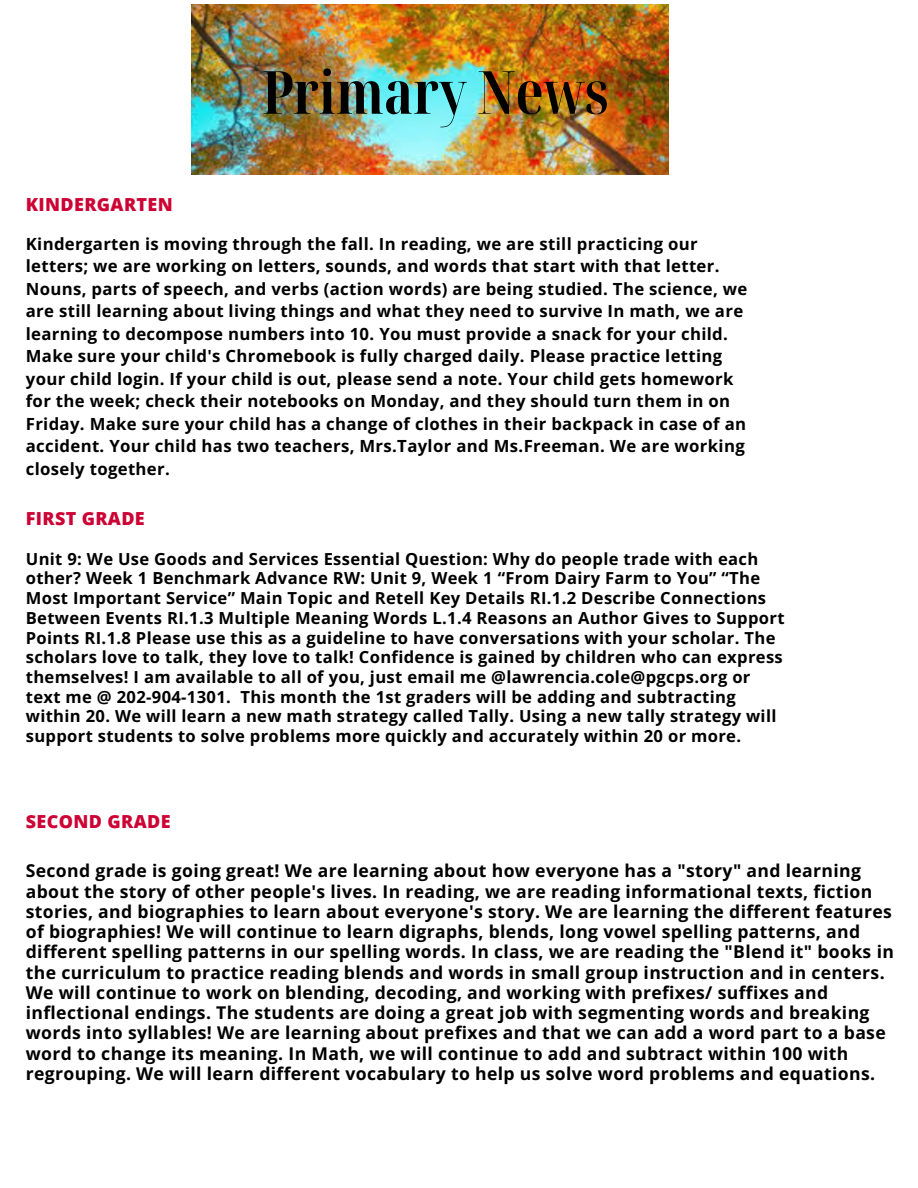
<style>
.page{position:relative;width:918px;height:1188px;background:#fff}
.page>*{position:absolute;margin:0;border:0;box-sizing:border-box;transform-origin:0 0}
.t1{font:700 extra-condensed 59.4px "Noto Serif Display";color:#000}
.t2{font:800 18px "Open Sans";letter-spacing:.02em;color:#cc0334}
.t3{font:700 17.55px/20.2px "Open Sans";letter-spacing:.02em;color:#000}
.t4{font:700 16.8px/22.5px "Open Sans";letter-spacing:.02em;color:#000}
.t5{font:700 16.65px/19.6px "Open Sans";letter-spacing:.02em;color:#000}
</style>
<div class="page">
<img style="left:191px;top:4px;width:477px;height:170px">
<p class="t2" style="left:26px;top:192px;width:148px">KINDERGARTEN</p>
<p class="t1" style="left:262px;top:50px;width:348px">Primary News</p>
<p class="t4" style="left:26px;top:232px;width:723px">Kindergarten is moving through the fall. In reading, we are still practicing our letters; we are working on letters, sounds, and words that start with that letter.<br>Nouns, parts of speech, and verbs (action words) are being studied. The science, we are still learning about living things and what they need to survive In math, we are learning to decompose numbers into 10. You must provide a snack for your child.<br>Make sure your child's Chromebook is fully charged daily. Please practice letting your child login. If your child is out, please send a note. Your child gets homework for the week; check their notebooks on Monday, and they should turn them in on Friday. Make sure your child has a change of clothes in their backpack in case of an accident. Your child has two teachers, Mrs.Taylor and Ms.Freeman. We are working closely together.</p>
<p class="t2" style="left:26px;top:505px;width:121px">FIRST GRADE</p>
<p class="t5" style="left:26px;top:549px;width:760px">Unit 9: We Use Goods and Services Essential Question: Why do people trade with each other? Week 1 Benchmark Advance RW: Unit 9, Week 1 “From Dairy Farm to You” “The Most Important Service” Main Topic and Retell Key Details RI.1.2 Describe Connections Between Events RI.1.3 Multiple Meaning Words L.1.4 Reasons an Author Gives to Support Points RI.1.8 Please use this as a guideline to have conversations with your scholar. The scholars love to talk, they love to talk! Confidence is gained by children who can express themselves! I am available to all of you, just email me @lawrencia.cole@pgcps.org or text me @ 202-904-1301. This month the 1st graders will be adding and subtracting within 20. We will learn a new math strategy called Tally. Using a new tally strategy will support students to solve problems more quickly and accurately within 20 or more.</p>
<p class="t2" style="left:26px;top:809px;width:146px">SECOND GRADE</p>
<p class="t3" style="left:26px;top:861px;width:870px">Second grade is going great! We are learning about how everyone has a "story" and learning about the story of other people's lives. In reading, we are reading informational texts, fiction stories, and biographies to learn about everyone's story. We are learning the different features of biographies! We will continue to learn digraphs, blends, long vowel spelling patterns, and different spelling patterns in our spelling words. In class, we are reading the "Blend it" books in the curriculum to practice reading blends and words in small group instruction and in centers.<br>We will continue to work on blending, decoding, and working with prefixes/ suffixes and inflectional endings. The students are doing a great job with segmenting words and breaking words into syllables! We are learning about prefixes and that we can add a word part to a base word to change its meaning. In Math, we will continue to add and subtract within 100 with regrouping. We will learn different vocabulary to help us solve word problems and equations.</p>
</div>
